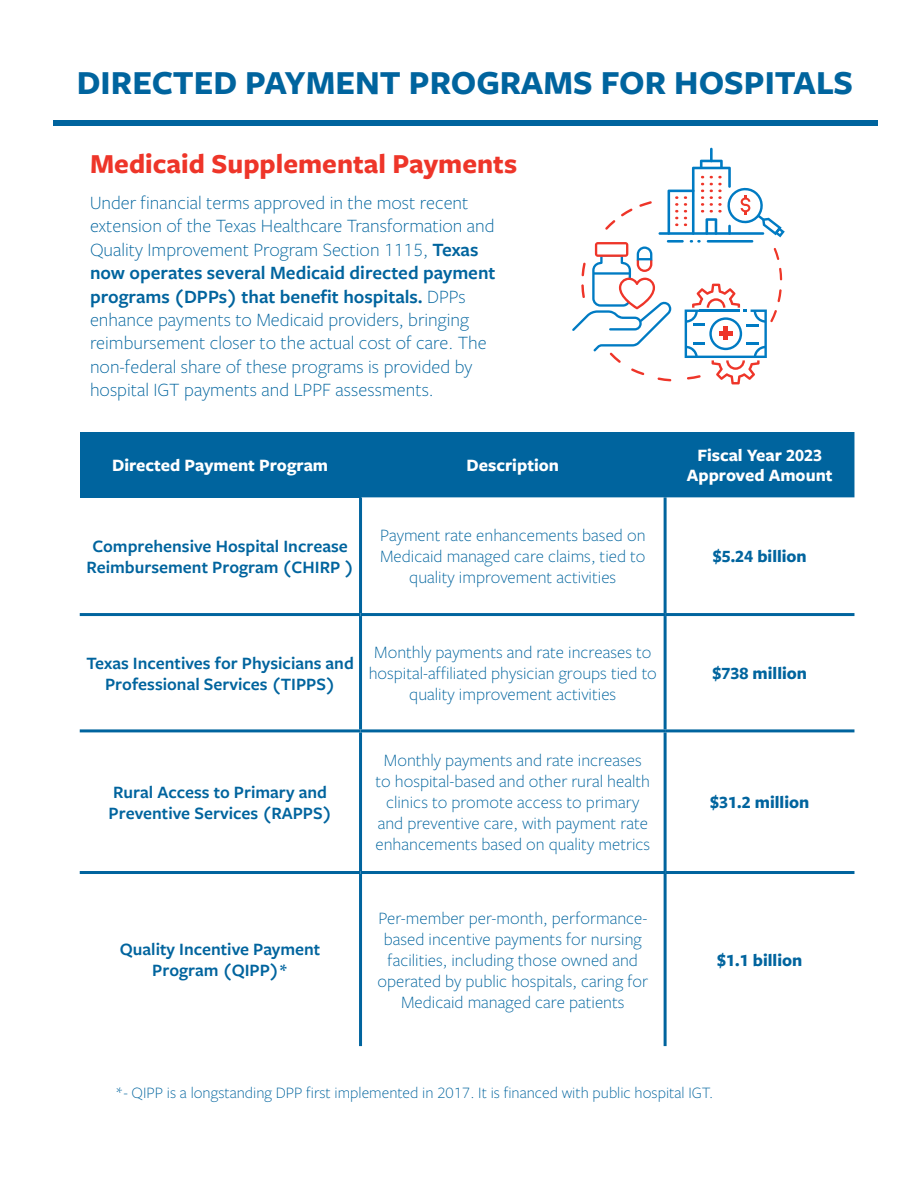
<style>
.page{position:relative;width:918px;height:1188px;background:#fff}
.page>*{position:absolute;margin:0;border:0;box-sizing:border-box;transform-origin:0 0}
.t1{font:700 34.95px "Freight Sans Pro";color:#00649e}
.t2{font:700 28.5px "Freight Sans Pro";color:#ee3529}
.t3{font:300 19.5px/23.4px "Freight Sans Pro";color:#00649e}
.t4{font:300 18px/21px "Freight Sans Pro";color:#00649e;text-align:center}
.t5{font:600 18px/21px "Freight Sans Pro";color:#00649e;text-align:center}
.t6{font:700 18px/19.6px "Freight Sans Pro";color:#fff;text-align:center}
.t7{font:700 18px "Freight Sans Pro";color:#00649e}
.t8{font:300 16.5px "Freight Sans Pro";color:#00649e}
.s1{font-weight:600}
</style>
<div class="page">
<div style="left:80px;top:432px;width:281px;height:65px;background:#00649e"></div>
<div style="left:361px;top:432px;width:493px;height:65px;background:#00649e"></div>
<hr style="left:359px;top:497px;width:3px;height:116px;background:#00649e">
<hr style="left:664px;top:497px;width:3px;height:116px;background:#00649e">
<hr style="left:80px;top:613px;width:281px;height:3px;background:#00649e">
<hr style="left:361px;top:613px;width:304px;height:3px;background:#00649e">
<hr style="left:359px;top:616px;width:3px;height:113px;background:#00649e">
<hr style="left:665px;top:613px;width:189px;height:3px;background:#00649e">
<hr style="left:664px;top:616px;width:3px;height:113px;background:#00649e">
<hr style="left:80px;top:729px;width:281px;height:3px;background:#00649e">
<hr style="left:361px;top:729px;width:304px;height:3px;background:#00649e">
<hr style="left:359px;top:732px;width:3px;height:139px;background:#00649e">
<hr style="left:665px;top:729px;width:189px;height:3px;background:#00649e">
<hr style="left:664px;top:732px;width:3px;height:139px;background:#00649e">
<hr style="left:80px;top:871px;width:281px;height:3px;background:#00649e">
<hr style="left:361px;top:871px;width:304px;height:3px;background:#00649e">
<hr style="left:359px;top:874px;width:3px;height:172px;background:#00649e">
<hr style="left:665px;top:871px;width:189px;height:3px;background:#00649e">
<hr style="left:664px;top:874px;width:3px;height:172px;background:#00649e">
<svg style="left:572px;top:160px;width:213px;height:224px"></svg>
<hr style="left:710px;top:148px;width:3px;height:14px;background:#007bc3">
<div style="left:53px;top:120px;width:824px;height:6px;background:#00649e"></div>
<h1 class="t1" style="left:77px;top:58px;width:778px">DIRECTED PAYMENT PROGRAMS FOR HOSPITALS</h1>
<h2 class="t2" style="left:90px;top:144px;width:429px">Medicaid Supplemental Payments</h2>
<p class="t3" style="left:90px;top:190px;width:407px">Under financial terms approved in the most recent extension of the Texas Healthcare Transformation and Quality Improvement Program Section 1115, <span class="s1">Texas now operates several Medicaid directed payment programs (DPPs) that benefit hospitals.</span> DPPs enhance payments to Medicaid providers, bringing reimbursement closer to the actual cost of care. The non-federal share of these programs is provided by hospital IGT payments and LPPF assessments.</p>
<p class="t6" style="left:112px;top:454px;width:217px">Directed Payment Program</p>
<p class="t6" style="left:467px;top:454px;width:94px">Description</p>
<p class="t6" style="left:687px;top:445px;width:147px">Fiscal Year 2023<br>Approved Amount</p>
<p class="t5" style="left:87px;top:535px;width:269px">Comprehensive Hospital Increase<br>Reimbursement Program (CHIRP )</p>
<p class="t4" style="left:380px;top:524px;width:267px">Payment rate enhancements based on<br>Medicaid managed care claims, tied to quality improvement activities</p>
<p class="t5" style="left:86px;top:651px;width:269px">Texas Incentives for Physicians and<br>Professional Services (TIPPS)</p>
<p class="t4" style="left:369px;top:641px;width:290px">Monthly payments and rate increases to hospital-affiliated physician groups tied to quality improvement activities</p>
<p class="t5" style="left:109px;top:780px;width:225px;text-align:left">Rural Access to Primary and<br>Preventive Services (RAPPS)</p>
<p class="t5" style="left:120px;top:938px;width:202px">Quality Incentive Payment<br>Program (QIPP)*</p>
<p class="t4" style="left:375px;top:749px;width:276px">Monthly payments and rate increases to hospital-based and other rural health clinics to promote access to primary and preventive care, with payment rate enhancements based on quality metrics</p>
<p class="t4" style="left:378px;top:906px;width:272px">Per-member per-month, performance&shy;based incentive payments for nursing facilities, including those owned and operated by public hospitals, caring for Medicaid managed care patients</p>
<p class="t7" style="left:713px;top:544px;width:96px">$5.24 billion</p>
<p class="t7" style="left:713px;top:661px;width:96px">$738 million</p>
<p class="t7" style="left:710px;top:790px;width:101px">$31.2 million</p>
<p class="t7" style="left:717px;top:947px;width:87px">$1.1 billion</p>
<p class="t8" style="left:115px;top:1081px;width:600px">*- QIPP is a longstanding DPP first implemented in 2017. It is financed with public hospital IGT.</p>
</div>
